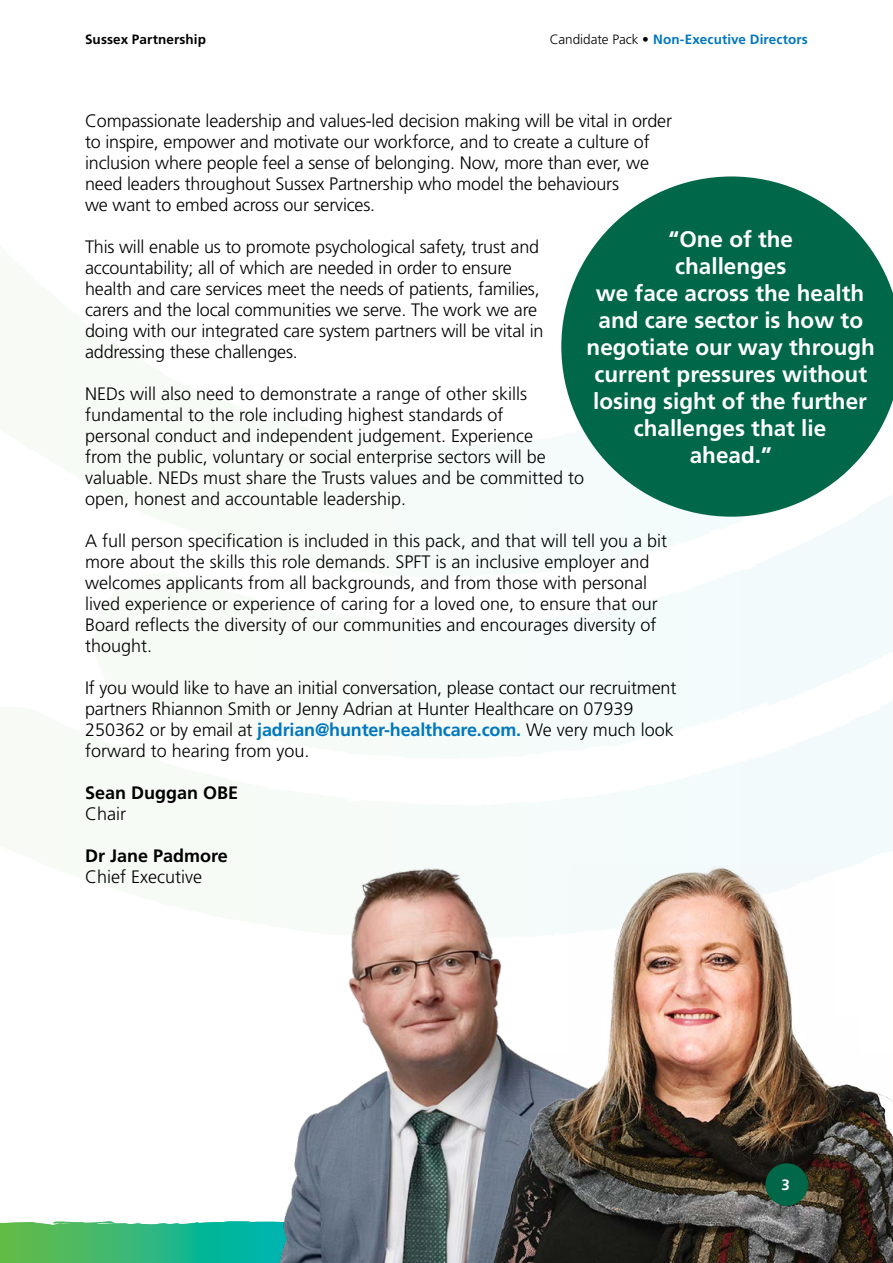
<style>
.page{position:relative;width:893px;height:1263px;background:#fff}
.page>*{position:absolute;margin:0;border:0;box-sizing:border-box;transform-origin:0 0}
.t1{font:700 22.5px/27px "Frutiger LT Std";color:#fff;text-align:center}
.t2{font:300 18px/21px "Frutiger LT Std";letter-spacing:-.01em;color:#000}
.t3{font:700 18px "Frutiger LT Std";color:#000}
.t4{font:700 15px "Frutiger LT Std";color:#fff}
.t5{font:700 13.5px "Frutiger LT Std";letter-spacing:.01em;color:#0077be}
.t6{font:700 13.5px "Frutiger LT Std";letter-spacing:.005em;color:#000}
.s1{font-weight:300;color:#000}
.s2{font-weight:900;color:#000}
.s3{font-weight:700;color:#0077be}
</style>
<div class="page">
<svg style="left:0;top:1221px;width:56px;height:42px;background:#62bd56"></svg>
<img style="left:56px;top:793px;width:588px;height:470px">
<img style="left:480px;top:834px;width:413px;height:429px">
<div style="left:765px;top:1163px;width:43px;height:43px;background:#006848;border-radius:50%"></div>
<svg style="left:561px;top:176px;width:332px;height:341px;fill:#006848"></svg>
<p class="t6" style="left:85px;top:32px;width:122px">Sussex Partnership</p>
<p class="t5" style="left:550px;top:32px;width:260px"><span class="s1">Candidate Pack</span> <span class="s2">•</span> Non-Executive Directors</p>
<p class="t2" style="left:85px;top:110px;width:588px">Compassionate leadership and values-led decision making will be vital in order to inspire, empower and motivate our workforce, and to create a culture of inclusion where people feel a sense of belonging. Now, more than ever, we need leaders throughout Sussex Partnership who model the behaviours<br>we want to embed across our services.</p>
<p class="t2" style="left:85px;top:236px;width:460px">This will enable us to promote psychological safety, trust and accountability; all of which are needed in order to ensure health and care services meet the needs of patients, families, carers and the local communities we serve. The work we are doing with our integrated care system partners will be vital in addressing these challenges.</p>
<p class="t2" style="left:85px;top:383px;width:501px">NEDs will also need to demonstrate a range of other skills fundamental to the role including highest standards of<br>personal conduct and independent judgement. Experience<br>from the public, voluntary or social enterprise sectors will be valuable. NEDs must share the Trusts values and be committed to open, honest and accountable leadership.</p>
<p class="t2" style="left:85px;top:530px;width:584px">A full person specification is included in this pack, and that will tell you a bit more about the skills this role demands. SPFT is an inclusive employer and welcomes applicants from all backgrounds, and from those with personal lived experience or experience of caring for a loved one, to ensure that our Board reflects the diversity of our communities and encourages diversity of thought.</p>
<p class="t2" style="left:85px;top:677px;width:593px">If you would like to have an initial conversation, please contact our recruitment partners Rhiannon Smith or Jenny Adrian at Hunter Healthcare on 07939<br>250362 or by email at <span class="s3">jadrian@hunter-healthcare.com.</span> We very much look forward to hearing from you.</p>
<p class="t3" style="left:85px;top:782px;width:155px">Sean Duggan OBE</p>
<p class="t2" style="left:85px;top:803px;width:43px">Chair</p>
<p class="t3" style="left:85px;top:845px;width:144px">Dr Jane Padmore</p>
<p class="t2" style="left:85px;top:866px;width:118px">Chief Executive</p>
<p class="t1" style="left:587px;top:226px;width:290px">“One of the<br>challenges<br>we face across the health and care sector is how to negotiate our way through current pressures without losing sight of the further challenges that lie<br>ahead.”</p>
<p class="t4" style="left:781px;top:1176px;width:10px">3</p>
</div>
